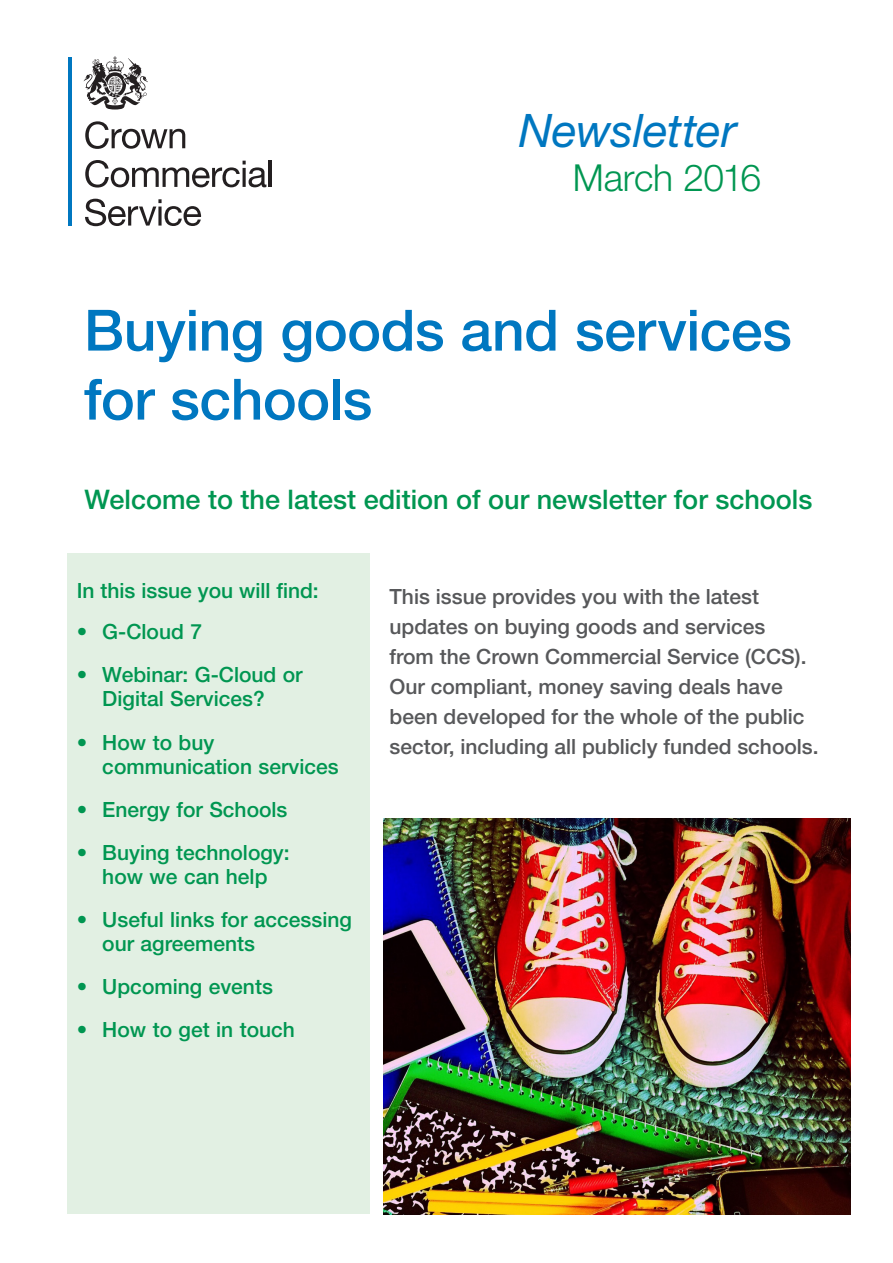
<style>
.page{position:relative;width:893px;height:1263px;background:#fff}
.page>*{position:absolute;margin:0;border:0;box-sizing:border-box;transform-origin:0 0}
.Document_Title{font:500 57px/69px "Helvetica Neue LT";letter-spacing:-.01em;color:#0077c0}
.Document_Title-2{font:italic 46.35px "Helvetica Neue";letter-spacing:-.005em;color:#0077c0}
.Document_Title-3{font:300 37.2px "Helvetica Neue LT";letter-spacing:-.015em;color:#009651}
.t1{font:500 27px "Helvetica Neue LT";color:#009651}
.t2{font:500 21px/24px "Helvetica Neue LT";color:#009651;text-align:center}
.t3{font:500 21px/30px "Helvetica Neue LT";color:#57585a}
</style>
<div class="page">
<div style="left:67px;top:553px;width:303px;height:661px;background:#e2f0e3"></div>
<hr style="left:68px;top:57px;width:3px;height:169px;background:#0077c0">
<svg style="left:85px;top:121px;width:100px;height:28px"></svg>
<svg style="left:85px;top:160px;width:181px;height:28px"></svg>
<hr style="left:269px;top:161px;width:3px;height:26px;background:#231f20">
<svg style="left:85px;top:199px;width:116px;height:27px"></svg>
<svg style="left:84px;top:57px;width:64px;height:53px"></svg>
<img style="left:384px;top:818px;width:466px;height:396px">
<p class="Document_Title-2" style="left:519px;top:103px;width:219px">Newsletter</p>
<p class="Document_Title-3" style="left:573px;top:155px;width:190px">March 2016</p>
<p class="Document_Title" style="left:84px;top:295px;width:709px">Buying goods and services for schools</p>
<p class="t1" style="left:85px;top:483px;width:729px">Welcome to the latest edition of our newsletter for schools</p>
<p class="t2" style="left:77px;top:578px;width:244px">In this issue you will find:</p>
<p class="t2" style="left:77px;top:620px;width:127px">• G-Cloud 7</p>
<p class="t2" style="left:77px;top:663px;width:227px">• Webinar: G-Cloud or<br>Digital Services?</p>
<p class="t2" style="left:102px;top:730px;width:238px;text-align:left;text-indent:-26px">• How to buy communication services</p>
<p class="t2" style="left:77px;top:797px;width:212px">• Energy for Schools</p>
<p class="t2" style="left:77px;top:840px;width:214px">• Buying technology: how we can help</p>
<p class="t2" style="left:102px;top:907px;width:251px;text-align:left;text-indent:-26px">• Useful links for accessing our agreements</p>
<p class="t2" style="left:77px;top:974px;width:198px">• Upcoming events</p>
<p class="t2" style="left:77px;top:1017px;width:220px">• How to get in touch</p>
<p class="t3" style="left:389px;top:581px;width:431px">This issue provides you with the latest updates on buying goods and services<br>from the Crown Commercial Service (CCS).<br>Our compliant, money saving deals have been developed for the whole of the public sector, including all publicly funded schools.</p>
</div>
